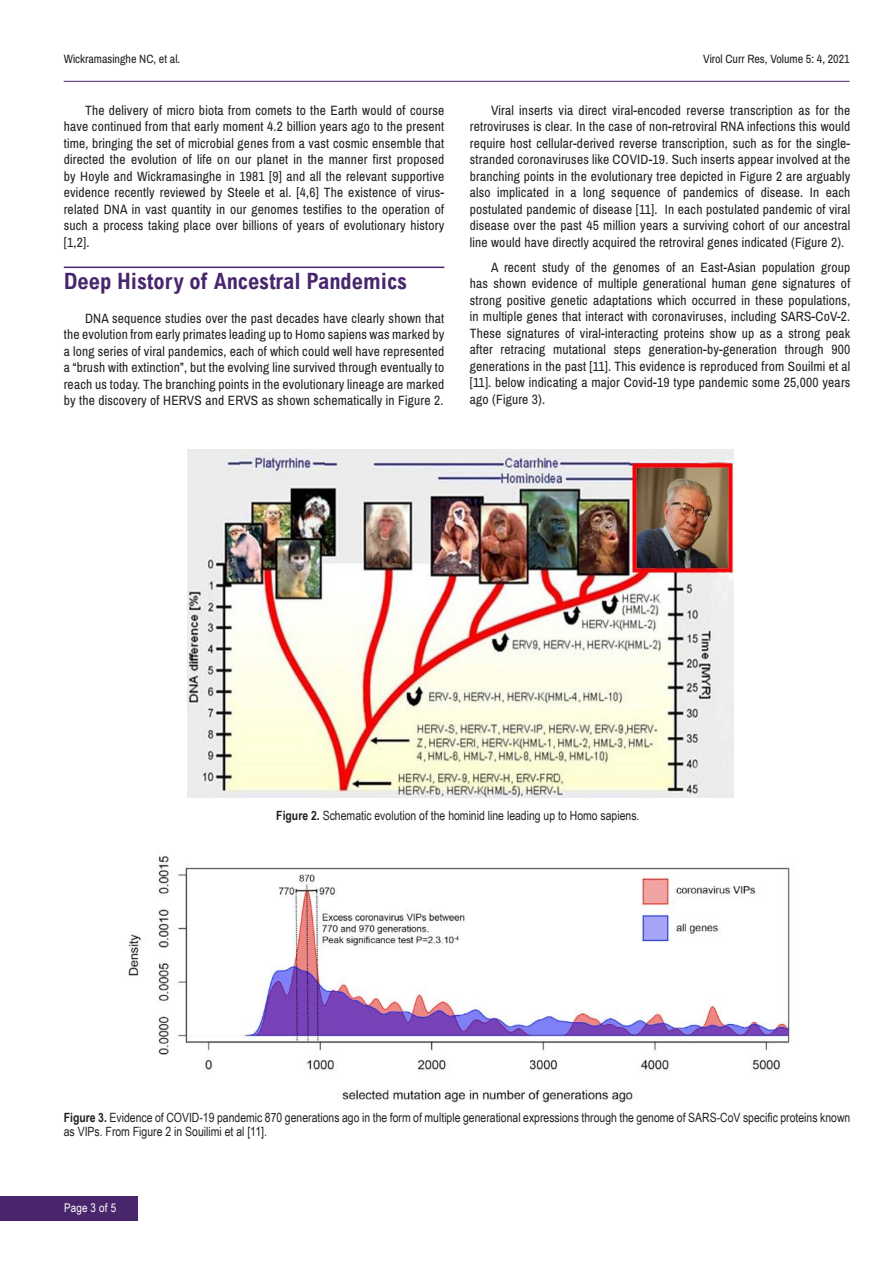
<style>
.page{position:relative;width:893px;height:1263px;background:#fff}
.page>*{position:absolute;margin:0;border:0;box-sizing:border-box;transform-origin:0 0}
.t1{font:700 condensed 22.5px "Arial";color:#49266c}
.t2{font:13.5px/16.5px "Archivo Narrow";letter-spacing:.015em;color:#231f20;text-align:justify}
.t3{font:12.75px/14.1px "Arial Narrow";color:#231f20}
.t4{font:12px "Archivo Narrow";color:#231f20}
.t5{font:12px "Arial Narrow";letter-spacing:.015em;color:#fff}
.s1{font-weight:700}
</style>
<div class="page">
<hr style="left:64px;top:81px;width:786px;height:1px;background:#49266c">
<div style="left:0;top:1196px;width:137px;height:24px;background:#49266c"></div>
<hr style="left:64px;top:267px;width:380px;height:1px;background:#49266c">
<img style="left:188px;top:450px;width:546px;height:348px">
<img style="left:128px;top:856px;width:662px;height:246px">
<p class="t4" style="left:64px;top:52px;width:118px">Wickramasinghe NC, et al.</p>
<p class="t4" style="left:703px;top:52px;width:148px">Virol Curr Res, Volume 5: 4, 2021</p>
<p class="t2" style="left:64px;top:102px;width:382px;text-indent:21px">The delivery of micro biota from comets to the Earth would of course have continued from that early moment 4.2 billion years ago to the present time, bringing the set of microbial genes from a vast cosmic ensemble that directed the evolution of life on our planet in the manner first proposed by Hoyle and Wickramasinghe in 1981 [9] and all the relevant supportive evidence recently reviewed by Steele et al. [4,6] The existence of virus&shy;related DNA in vast quantity in our genomes testifies to the operation of such a process taking place over billions of years of evolutionary history [1,2].</p>
<h1 class="t1" style="left:64px;top:269px;width:345px">Deep History of Ancestral Pandemics</h1>
<p class="t2" style="left:64px;top:310px;width:382px;text-indent:21px">DNA sequence studies over the past decades have clearly shown that the evolution from early primates leading up to Homo sapiens was marked by a long series of viral pandemics, each of which could well have represented a “brush with extinction”, but the evolving line survived through eventually to reach us today. The branching points in the evolutionary lineage are marked by the discovery of HERVS and ERVS as shown schematically in Figure 2.</p>
<p class="t2" style="left:470px;top:102px;width:382px;text-indent:21px">Viral inserts via direct viral-encoded reverse transcription as for the retroviruses is clear. In the case of non-retroviral RNA infections this would require host cellular-derived reverse transcription, such as for the single&shy;stranded coronaviruses like COVID-19. Such inserts appear involved at the branching points in the evolutionary tree depicted in Figure 2 are arguably also implicated in a long sequence of pandemics of disease. In each postulated pandemic of disease [11]. In each postulated pandemic of viral disease over the past 45 million years a surviving cohort of our ancestral line would have directly acquired the retroviral genes indicated (Figure 2).</p>
<p class="t2" style="left:470px;top:259px;width:382px;text-indent:21px">A recent study of the genomes of an East-Asian population group has shown evidence of multiple generational human gene signatures of strong positive genetic adaptations which occurred in these populations, in multiple genes that interact with coronaviruses, including SARS-CoV-2.<br>These signatures of viral-interacting proteins show up as a strong peak after retracing mutational steps generation-by-generation through 900 generations in the past [11]. This evidence is reproduced from Souilmi et al [11]. below indicating a major Covid-19 type pandemic some 25,000 years ago (Figure 3).</p>
<p class="t3" style="left:276px;top:808px;width:365px"><span class="s1">Figure 2.</span> Schematic evolution of the hominid line leading up to Homo sapiens.</p>
<p class="t3" style="left:64px;top:1110px;width:788px"><span class="s1">Figure 3.</span> Evidence of COVID-19 pandemic 870 generations ago in the form of multiple generational expressions through the genome of SARS-CoV specific proteins known as VIPs. From Figure 2 in Souilimi et al [11].</p>
<p class="t5" style="left:64px;top:1199px;width:54px">Page 3 of 5</p>
</div>
